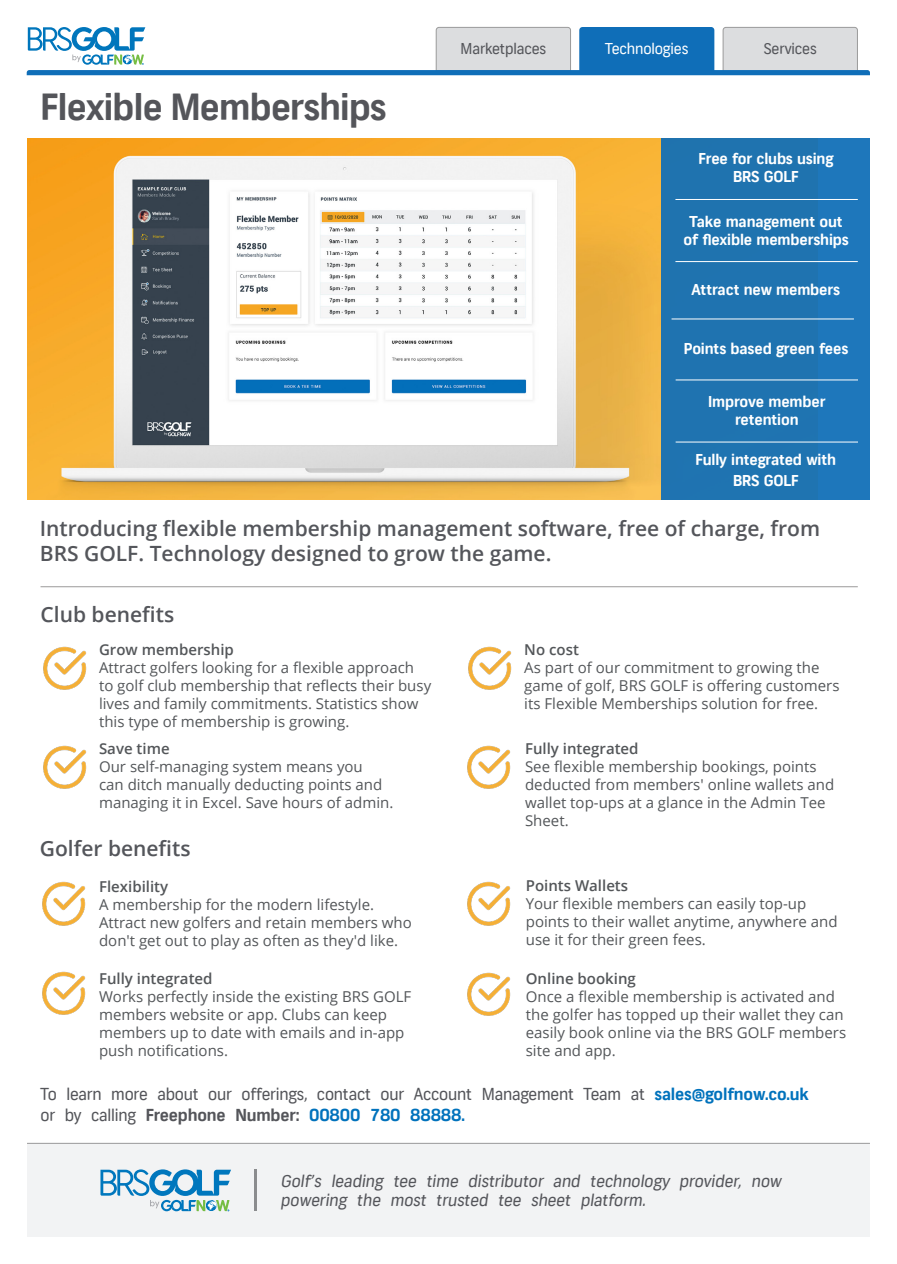
<style>
.page{position:relative;width:897px;height:1264px;background:#fff}
.page>*{position:absolute;margin:0;border:0;box-sizing:border-box;transform-origin:0 0}
.t1{font:700 36px "GC Frank";letter-spacing:-.02em;color:#54555a}
.Number_Percentage{font:600 21px "Open Sans";color:#54565b}
.t2{font:16.5px/19.8px "GC Frank";letter-spacing:-.01em;color:#54555a}
.t3{font:700 16.5px "GC Frank";letter-spacing:-.01em;color:#54555a}
.Number_Percentage-2{font:15px/18px "Open Sans";color:#535659}
.t4{font:700 15px/18px "GC Frank";letter-spacing:-.01em;color:#fff;text-align:center}
.Number_Percentage-3{font:600 15px "Open Sans";color:#535659}
.t5{font:15px "GC Frank";letter-spacing:-.01em;color:#54555a}
.t6{font:15px "GC Frank";letter-spacing:-.01em;color:#fff}
.s1{font-weight:700;color:#0072bc}
.s2{font-weight:400}
.s3{color:#0072bc}
</style>
<div class="page">
<img style="left:27px;top:138px;width:635px;height:361px">
<svg style="left:662px;top:138px;width:207px;height:361px;background:#1f74b2"></svg>
<hr style="left:675px;top:199px;width:182px;height:1px;background:#fff">
<hr style="left:675px;top:261px;width:182px;height:1px;background:#fff">
<hr style="left:40px;top:586px;width:817px;height:1px;background:#9c9b9b">
<div style="left:27px;top:1143px;width:842px;height:94px;background:#f2f3f4"></div>
<hr style="left:27px;top:1143px;width:842px;height:1px;background:#9a9a9a">
<hr style="left:255px;top:1169px;width:2px;height:42px;background:#8b8c8e">
<svg style="left:100px;top:1169px;width:131px;height:42px"></svg>
<svg style="left:27px;top:27px;width:842px;height:48px"></svg>
<hr style="left:675px;top:379px;width:182px;height:1px;background:#fff">
<hr style="left:675px;top:442px;width:182px;height:1px;background:#fff">
<hr style="left:671px;top:319px;width:182px;height:1px;background:#fff">
<img style="left:43px;top:646px;width:44px;height:44px">
<img style="left:43px;top:745px;width:44px;height:44px">
<img style="left:468px;top:646px;width:44px;height:44px">
<img style="left:467px;top:745px;width:44px;height:44px">
<img style="left:42px;top:881px;width:44px;height:45px">
<img style="left:42px;top:971px;width:44px;height:44px">
<img style="left:467px;top:881px;width:44px;height:45px">
<img style="left:467px;top:972px;width:44px;height:44px">
<p class="t1" style="left:40px;top:85px;width:347px">Flexible Memberships</p>
<p class="t5" style="left:460px;top:40px;width:87px">Marketplaces</p>
<p class="t6" style="left:605px;top:40px;width:84px">Technologies</p>
<p class="t5" style="left:763px;top:40px;width:54px">Services</p>
<p class="t4" style="left:698px;top:151px;width:136px">Free for clubs using<br>BRS GOLF</p>
<p class="t4" style="left:689px;top:213px;width:155px">Take management out</p>
<p class="t4" style="left:683px;top:231px;width:166px">of flexible memberships</p>
<p class="t4" style="left:691px;top:281px;width:150px">Attract new members</p>
<p class="t4" style="left:683px;top:340px;width:166px">Points based green fees</p>
<p class="t4" style="left:708px;top:394px;width:119px">Improve member</p>
<p class="t4" style="left:735px;top:412px;width:65px">retention</p>
<p class="t4" style="left:695px;top:452px;width:142px">Fully integrated with</p>
<p class="t4" style="left:733px;top:473px;width:67px">BRS GOLF</p>
<p class="Number_Percentage" style="left:40px;top:514px;width:781px">Introducing flexible membership management software, free of charge, from</p>
<p class="Number_Percentage" style="left:40px;top:539px;width:513px">BRS GOLF. Technology designed to grow the game.</p>
<p class="Number_Percentage" style="left:40px;top:600px;width:135px">Club benefits</p>
<p class="Number_Percentage-3" style="left:99px;top:639px;width:136px">Grow membership</p>
<p class="Number_Percentage-2" style="left:99px;top:658px;width:333px">Attract golfers looking for a flexible approach to golf club membership that reflects their busy lives and family commitments. Statistics show this type of membership is growing.</p>
<p class="Number_Percentage-3" style="left:99px;top:738px;width:72px">Save time</p>
<p class="Number_Percentage-2" style="left:99px;top:757px;width:296px">Our self-managing system means you<br>can ditch manually deducting points and managing it in Excel. Save hours of admin.</p>
<p class="Number_Percentage" style="left:40px;top:834px;width:152px">Golfer benefits</p>
<p class="Number_Percentage-3" style="left:99px;top:876px;width:71px">Flexibility</p>
<p class="Number_Percentage-2" style="left:99px;top:895px;width:314px">A membership for the modern lifestyle.<br>Attract new golfers and retain members who don't get out to play as often as they'd like.</p>
<p class="Number_Percentage-3" style="left:99px;top:968px;width:115px">Fully integrated</p>
<p class="Number_Percentage-2" style="left:99px;top:987px;width:314px">Works perfectly inside the existing BRS GOLF members website or app. Clubs can keep members up to date with emails and in-app push notifications.</p>
<p class="Number_Percentage-3" style="left:524px;top:639px;width:56px">No cost</p>
<p class="Number_Percentage-2" style="left:524px;top:658px;width:316px">As part of our commitment to growing the game of golf, BRS GOLF is offering customers its Flexible Memberships solution for free.</p>
<p class="Number_Percentage-3" style="left:525px;top:738px;width:115px">Fully integrated</p>
<p class="Number_Percentage-2" style="left:525px;top:757px;width:310px">See flexible membership bookings, points deducted from members' online wallets and wallet top-ups at a glance in the Admin Tee Sheet.</p>
<p class="Number_Percentage-3" style="left:525px;top:875px;width:104px">Points Wallets</p>
<p class="Number_Percentage-2" style="left:525px;top:894px;width:313px">Your flexible members can easily top-up points to their wallet anytime, anywhere and use it for their green fees.</p>
<p class="Number_Percentage-3" style="left:525px;top:968px;width:112px">Online booking</p>
<p class="Number_Percentage-2" style="left:525px;top:987px;width:322px">Once a flexible membership is activated and the golfer has topped up their wallet they can easily book online via the BRS GOLF members site and app.</p>
<p class="t2" style="left:40px;top:1084px;width:769px">To learn more about our offerings, contact our Account Management Team at <span class="s1">sales@golfnow.co.uk</span></p>
<p class="t3" style="left:40px;top:1104px;width:426px"><span class="s2">or by calling</span> Freephone Number: <span class="s3">00800 780 88888.</span></p>
<p class="t2" style="left:280px;top:1171px;width:505px">Golf’s leading tee time distributor and technology provider, now powering the most trusted tee sheet platform.</p>
</div>
